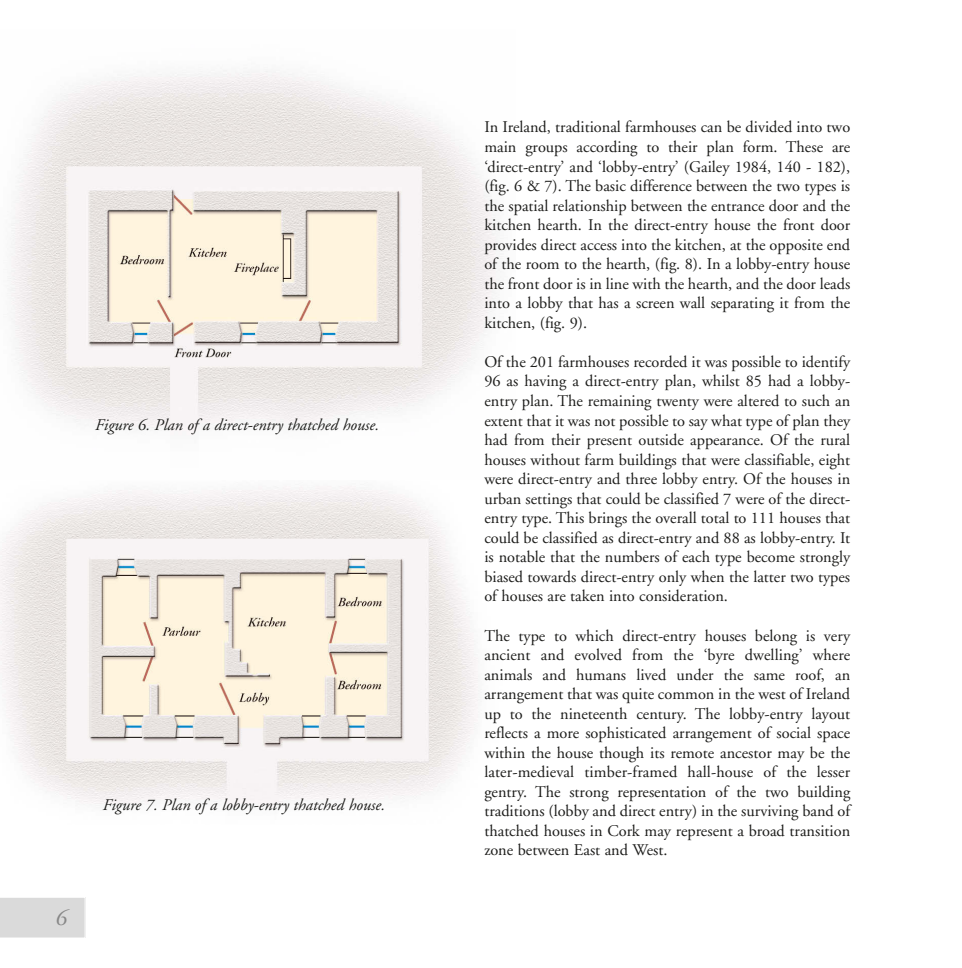
<style>
.page{position:relative;width:962px;height:968px;background:#fff}
.page>*{position:absolute;margin:0;border:0;box-sizing:border-box;transform-origin:0 0}
.t1{font:italic 22.75px "Adobe Garamond";color:#878787}
.t2{font:16.28px/19.6px "Adobe Garamond";color:#1d1d1b;text-align:justify}
.t3{font:italic 16.28px "Adobe Garamond";color:#1d1d1b}
</style>
<div class="page">
<img style="left:0;top:486px;width:479px;height:322px">
<img style="left:8px;top:70px;width:494px;height:361px">
<svg style="left:0;top:897px;width:86px;height:41px;background:#dbdbdb"></svg>
<p class="t3" style="left:95px;top:418px;width:285px">Figure 6. Plan of a direct-entry thatched house.</p>
<p class="t3" style="left:102px;top:798px;width:284px">Figure 7. Plan of a lobby-entry thatched house.</p>
<h1 class="t1" style="left:55px;top:908px;width:13px">6</h1>
<p class="t2" style="left:484px;top:119px;width:367px">In Ireland, traditional farmhouses can be divided into two main groups according to their plan form. These are ‘direct-entry’ and ‘lobby-entry’ (Gailey 1984, 140 - 182), (fig. 6 &amp; 7). The basic difference between the two types is the spatial relationship between the entrance door and the kitchen hearth. In the direct-entry house the front door provides direct access into the kitchen, at the opposite end of the room to the hearth, (fig. 8). In a lobby-entry house the front door is in line with the hearth, and the door leads into a lobby that has a screen wall separating it from the kitchen, (fig. 9).</p>
<p class="t2" style="left:484px;top:353px;width:367px">Of the 201 farmhouses recorded it was possible to identify 96 as having a direct-entry plan, whilst 85 had a lobby&shy;entry plan. The remaining twenty were altered to such an extent that it was not possible to say what type of plan they had from their present outside appearance. Of the rural houses without farm buildings that were classifiable, eight were direct-entry and three lobby entry. Of the houses in urban settings that could be classified 7 were of the direct&shy;entry type. This brings the overall total to 111 houses that could be classified as direct-entry and 88 as lobby-entry. It is notable that the numbers of each type become strongly biased towards direct-entry only when the latter two types of houses are taken into consideration.</p>
<p class="t2" style="left:484px;top:627px;width:367px">The type to which direct-entry houses belong is very ancient and evolved from the ‘byre dwelling’ where animals and humans lived under the same roof, an arrangement that was quite common in the west of Ireland up to the nineteenth century. The lobby-entry layout reflects a more sophisticated arrangement of social space within the house though its remote ancestor may be the later-medieval timber-framed hall-house of the lesser gentry. The strong representation of the two building traditions (lobby and direct entry) in the surviving band of thatched houses in Cork may represent a broad transition zone between East and West.</p>
</div>
